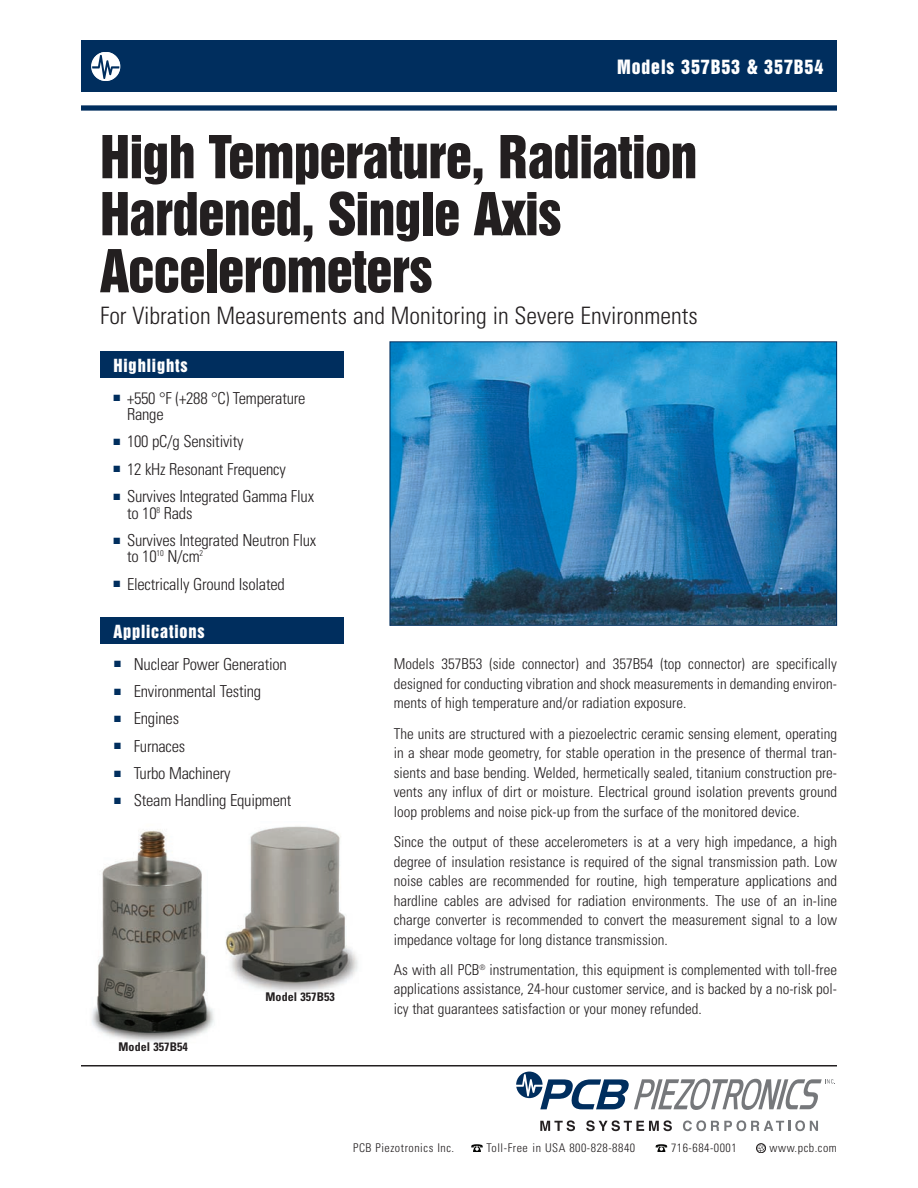
<style>
.page{position:relative;width:918px;height:1188px;background:#fff}
.page>*{position:absolute;margin:0;border:0;box-sizing:border-box;transform-origin:0 0}
.t1{font:54px/57px "Swiss 921 BT Regular A";letter-spacing:-.015em;color:#231f20}
.t2{font:300 condensed 24px "Univers";color:#231f20}
.t3{font:18px "Swiss 921 BT Regular A";letter-spacing:.05em;color:#fff}
.t4{font:300 condensed 16.5px/16.5px "Univers";letter-spacing:-.015em;color:#231f20}
.t5{font:16.5px "Swiss 921 BT Regular A";letter-spacing:.05em;color:#fff}
.t6{font:300 condensed 15px/19.5px "Univers";color:#231f20;text-align:justify}
.t7{font:300 condensed 12px "Univers";letter-spacing:.045em;color:#231f20}
.t8{font:700 condensed 12px "Univers";letter-spacing:.01em;color:#231f20}
.s1{color:#002e5e}
</style>
<div class="page">
<img style="left:392px;top:343px;width:443px;height:281px">
<div style="left:390px;top:341px;width:447px;height:285px;border:1px solid #002e5e"></div>
<div style="left:100px;top:351px;width:243px;height:27px;background:#002e5e"></div>
<div style="left:100px;top:617px;width:243px;height:27px;background:#002e5e"></div>
<img style="left:91px;top:829px;width:123px;height:213px">
<img style="left:225px;top:826px;width:133px;height:167px">
<hr style="left:81px;top:1065px;width:756px;height:1px;background:#231f20">
<div style="left:756px;top:1144px;width:10px;height:9px;border:1px solid #201d1d;border-radius:50%"></div>
<svg style="left:757px;top:1144px;width:9px;height:9px"></svg>
<svg style="left:655px;top:1144px;width:12px;height:8px"></svg>
<svg style="left:471px;top:1144px;width:12px;height:8px"></svg>
<svg style="left:516px;top:1072px;width:319px;height:38px"></svg>
<svg style="left:540px;top:1120px;width:35px;height:11px"></svg>
<svg style="left:586px;top:1120px;width:86px;height:11px"></svg>
<svg style="left:683px;top:1120px;width:135px;height:11px"></svg>
<div style="left:81px;top:105px;width:756px;height:6px;background:#002e5e"></div>
<div style="left:81px;top:40px;width:756px;height:52px;background:#002e5e"></div>
<svg style="left:91px;top:52px;width:29px;height:29px"></svg>
<div style="left:91px;top:52px;width:29px;height:29px;border:1px solid #fff;border-radius:50%"></div>
<p class="t3" style="left:617px;top:59px;width:208px">Models 357B53 &amp; 357B54</p>
<h1 class="t1" style="left:100px;top:131px;width:599px">High Temperature, Radiation<br>Hardened, Single Axis<br>Accelerometers</h1>
<h2 class="t2" style="left:100px;top:306px;width:599px">For Vibration Measurements and Monitoring in Severe Environments</h2>
<p class="t5" style="left:114px;top:359px;width:76px">Highlights</p>
<p class="t4" style="left:127px;top:391px;width:180px;text-indent:-14px"><span class="s1">■</span> +550 °F (+288 °C) Temperature<br>Range</p>
<p class="t4" style="left:114px;top:435px;width:132px"><span class="s1">■</span> 100 pC/g Sensitivity</p>
<p class="t4" style="left:114px;top:462px;width:174px"><span class="s1">■</span> 12 kHz Resonant Frequency</p>
<p class="t4" style="left:127px;top:489px;width:189px;text-indent:-14px"><span class="s1">■</span> Survives Integrated Gamma Flux to 10<sup>8</sup> Rads</p>
<p class="t4" style="left:127px;top:533px;width:191px;text-indent:-14px"><span class="s1">■</span> Survives Integrated Neutron Flux to 10<sup>10</sup> N/cm<sup>2</sup></p>
<p class="t4" style="left:114px;top:577px;width:173px"><span class="s1">■</span> Electrically Ground Isolated</p>
<p class="t5" style="left:114px;top:625px;width:93px">Applications</p>
<p class="t4" style="left:114px;top:657px;width:174px"><span class="s1">■</span> Nuclear Power Generation</p>
<p class="t4" style="left:114px;top:684px;width:149px"><span class="s1">■</span> Environmental Testing</p>
<p class="t4" style="left:114px;top:712px;width:66px"><span class="s1">■</span> Engines</p>
<p class="t4" style="left:114px;top:739px;width:73px"><span class="s1">■</span> Furnaces</p>
<p class="t4" style="left:114px;top:766px;width:118px"><span class="s1">■</span> Turbo Machinery</p>
<p class="t4" style="left:114px;top:794px;width:179px"><span class="s1">■</span> Steam Handling Equipment</p>
<p class="t8" style="left:119px;top:1043px;width:71px">Model 357B54</p>
<p class="t8" style="left:266px;top:992px;width:71px">Model 357B53</p>
<p class="t6" style="left:394px;top:656px;width:445px">Models 357B53 (side connector) and 357B54 (top connector) are specifically designed for conducting vibration and shock measurements in demanding environ&shy;ments of high temperature and/or radiation exposure.</p>
<p class="t6" style="left:394px;top:725px;width:445px">The units are structured with a piezoelectric ceramic sensing element, operating in a shear mode geometry, for stable operation in the presence of thermal tran&shy;sients and base bending. Welded, hermetically sealed, titanium construction pre&shy;vents any influx of dirt or moisture. Electrical ground isolation prevents ground loop problems and noise pick-up from the surface of the monitored device.</p>
<p class="t6" style="left:394px;top:833px;width:445px">Since the output of these accelerometers is at a very high impedance, a high degree of insulation resistance is required of the signal transmission path. Low noise cables are recommended for routine, high temperature applications and hardline cables are advised for radiation environments. The use of an in-line charge converter is recommended to convert the measurement signal to a low impedance voltage for long distance transmission.</p>
<p class="t6" style="left:394px;top:961px;width:445px">As with all PCB<sup>®</sup> instrumentation, this equipment is complemented with toll-free applications assistance, 24-hour customer service, and is backed by a no-risk pol&shy;icy that guarantees satisfaction or your money refunded.</p>
<p class="t7" style="left:353px;top:1143px;width:103px">PCB Piezotronics Inc.</p>
<p class="t7" style="left:487px;top:1143px;width:150px">Toll-Free in USA 800-828-8840</p>
<p class="t7" style="left:671px;top:1143px;width:67px">716-684-0001</p>
<p class="t7" style="left:770px;top:1143px;width:69px">www.pcb.com</p>
</div>
